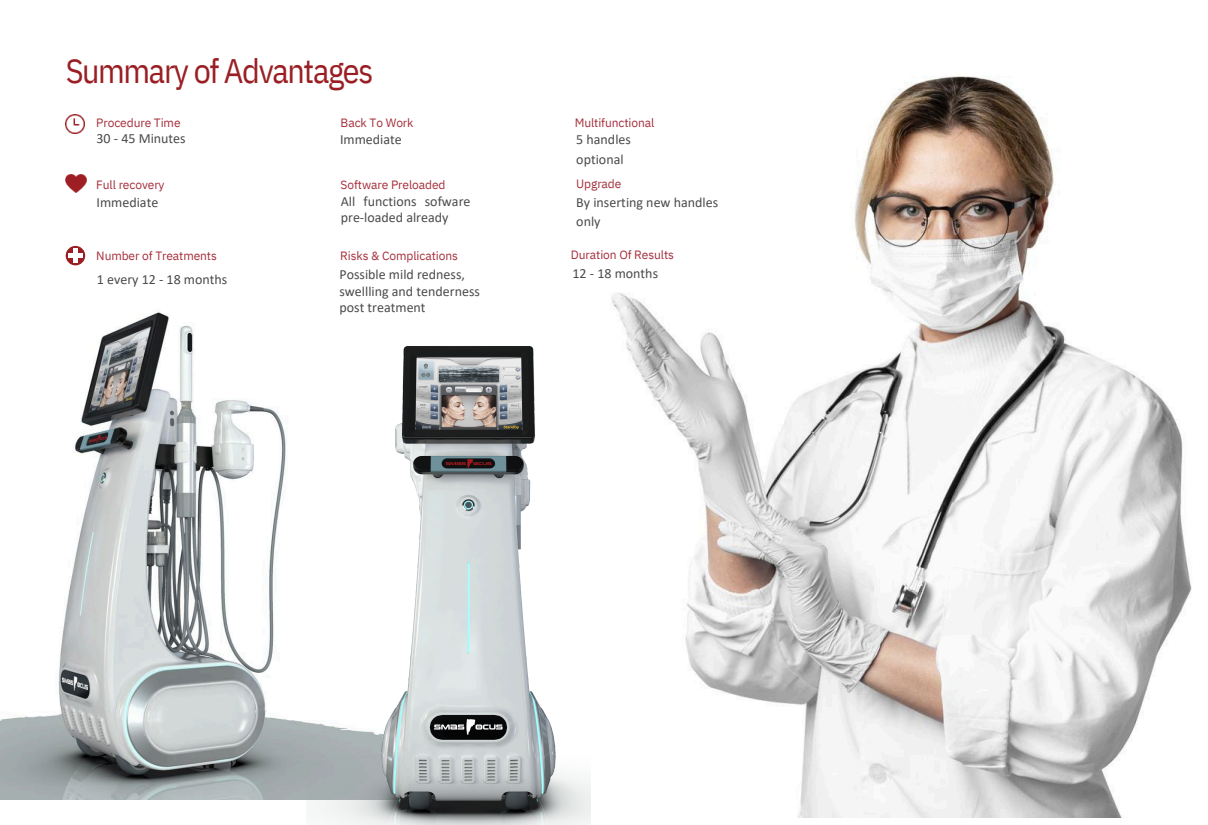
<style>
.page{position:relative;width:1208px;height:825px;background:#fff}
.page>*{position:absolute;margin:0;border:0;box-sizing:border-box;transform-origin:0 0}
.t1{font:34px "IBM Plex Sans Cond";letter-spacing:-.04em;color:#9a1f24}
.t2{font:14px/16.5px "Calibri";color:#4c4b4c}
.t3{font:12px "IBM Plex Sans";letter-spacing:-.01em;color:#a52d3a}
</style>
<div class="page">
<svg style="left:66px;top:246px;width:19px;height:19px"></svg>
<div style="left:69px;top:253px;width:13px;height:5px;background:#fff"></div>
<div style="left:73px;top:249px;width:5px;height:13px;background:#fff"></div>
<img style="left:65px;top:175px;width:21px;height:18px">
<img style="left:65px;top:114px;width:20px;height:20px">
<img style="left:147px;top:76px;width:1045px;height:742px">
<img style="left:0;top:289px;width:512px;height:510px">
<img style="left:306px;top:315px;width:285px;height:510px">
<h2 class="t1" style="left:66px;top:49px;width:309px">Summary of Advantages</h2>
<p class="t3" style="left:96px;top:114px;width:86px">Procedure Time</p>
<p class="t3" style="left:341px;top:114px;width:74px">Back To Work</p>
<p class="t3" style="left:574px;top:114px;width:81px">Multifunctional</p>
<p class="t2" style="left:97px;top:132px;width:91px">30 - 45 Minutes</p>
<h1 class="t3" style="left:96px;top:176px;width:70px">Full recovery</h1>
<p class="t2" style="left:97px;top:195px;width:63px">Immediate</p>
<h2 class="t2" style="left:340px;top:132px;width:63px">Immediate</h2>
<p class="t3" style="left:341px;top:176px;width:106px">Software Preloaded</p>
<p class="t2" style="left:341px;top:194px;width:131px">All functions sofware pre-loaded already</p>
<p class="t2" style="left:576px;top:131px;width:56px;line-height:19.5px">5 handles optional</p>
<h2 class="t2" style="left:576px;top:194px;width:143px;line-height:19.5px">By inserting new handles only</h2>
<p class="t3" style="left:576px;top:176px;width:47px">Upgrade</p>
<p class="t3" style="left:96px;top:247px;width:122px">Number of Treatments</p>
<p class="t3" style="left:340px;top:247px;width:119px">Risks &amp; Complications</p>
<p class="t3" style="left:571px;top:246px;width:104px">Duration Of Results</p>
<p class="t2" style="left:97px;top:272px;width:132px">1 every 12 - 18 months</p>
<p class="t2" style="left:339px;top:267px;width:142px">Possible mild redness, swellling and tenderness post treatment</p>
<h2 class="t2" style="left:572px;top:267px;width:87px">12 - 18 months</h2>
</div>
